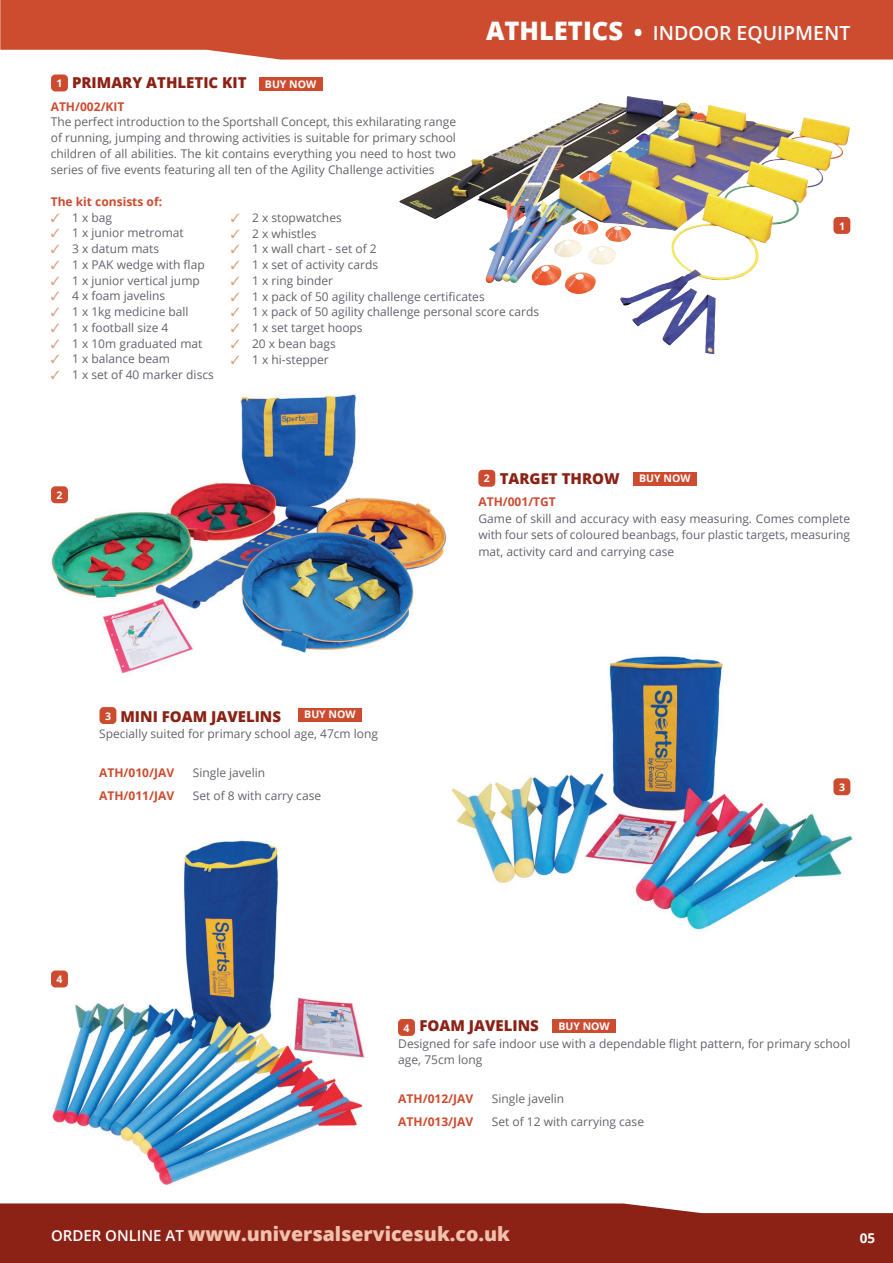
<style>
.page{position:relative;width:893px;height:1263px;background:#fff}
.page>*{position:absolute;margin:0;border:0;box-sizing:border-box;transform-origin:0 0}
.t1{font:800 19.5px "Open Sans";color:#f0c2ad}
.t2{font:600 19.5px "Open Sans";color:#fff}
.t3{font:800 15px "Open Sans";color:#8c2115}
.t4{font:700 13.5px "Open Sans";color:#fff}
.t5{font:12px/15.8px "Open Sans";color:#62636c;text-align:justify}
.t6{font:700 12px "Open Sans";color:#cd4b2f}
.t7{font:700 10.5px "Open Sans";color:#fff}
.s1{font-weight:800;font-size:25.5px}
.s2{font-weight:800;font-size:21px}
.s3{color:#e49d81}
.s4{font-weight:600;font-size:15px;color:#fff}
</style>
<div class="page">
<div style="left:0;top:0;width:893px;height:60px;background:#cd4b2f"></div>
<div style="left:0;top:1203px;width:893px;height:60px;background:#8c2115"></div>
<img style="left:399px;top:98px;width:313px;height:229px">
<img style="left:51px;top:394px;width:397px;height:280px">
<img style="left:451px;top:656px;width:402px;height:274px">
<img style="left:51px;top:840px;width:314px;height:345px">
<div style="left:51px;top:75px;width:17px;height:16px;background:#cd4b2f;border-radius:4px"></div>
<div style="left:833px;top:217px;width:17px;height:17px;background:#cd4b2f;border-radius:4px"></div>
<div style="left:833px;top:778px;width:17px;height:17px;background:#cd4b2f;border-radius:4px"></div>
<div style="left:51px;top:970px;width:17px;height:17px;background:#cd4b2f;border-radius:4px"></div>
<div style="left:51px;top:486px;width:17px;height:17px;background:#cd4b2f;border-radius:4px"></div>
<div style="left:478px;top:470px;width:17px;height:17px;background:#cd4b2f;border-radius:4px"></div>
<div style="left:99px;top:707px;width:17px;height:17px;background:#cd4b2f;border-radius:4px"></div>
<div style="left:398px;top:1019px;width:17px;height:17px;background:#cd4b2f;border-radius:4px"></div>
<div style="left:259px;top:77px;width:64px;height:13px;background:#cd4b2f"></div>
<div style="left:634px;top:472px;width:63px;height:13px;background:#cd4b2f"></div>
<div style="left:299px;top:708px;width:63px;height:13px;background:#cd4b2f"></div>
<div style="left:553px;top:1019px;width:63px;height:14px;background:#cd4b2f"></div>
<h1 class="t2" style="left:486px;top:19px;width:366px"><span class="s1">ATHLETICS</span> <span class="s2">•</span> INDOOR EQUIPMENT</h1>
<p class="t3" style="left:72px;top:71px;width:176px">PRIMARY ATHLETIC KIT</p>
<p class="t6" style="left:51px;top:98px;width:75px">ATH/002/KIT</p>
<p class="t5" style="left:51px;top:114px;width:407px">The perfect introduction to the Sportshall Concept, this exhilarating range of running, jumping and throwing activities is suitable for primary school children of all abilities. The kit contains everything you need to host two series of five events featuring all ten of the Agility Challenge activities</p>
<p class="t6" style="left:51px;top:193px;width:113px">The kit consists of:</p>
<p class="t5" style="left:51px;top:209px;width:63px"><span class="s3">✓</span> 1 x bag</p>
<p class="t5" style="left:51px;top:225px;width:135px"><span class="s3">✓</span> 1 x junior metromat</p>
<p class="t5" style="left:51px;top:241px;width:110px"><span class="s3">✓</span> 3 x datum mats</p>
<p class="t5" style="left:51px;top:256px;width:156px"><span class="s3">✓</span> 1 x PAK wedge with flap</p>
<p class="t5" style="left:51px;top:272px;width:151px"><span class="s3">✓</span> 1 x junior vertical jump</p>
<p class="t5" style="left:51px;top:288px;width:116px"><span class="s3">✓</span> 4 x foam javelins</p>
<p class="t5" style="left:51px;top:304px;width:139px"><span class="s3">✓</span> 1 x 1kg medicine ball</p>
<p class="t5" style="left:51px;top:319px;width:119px"><span class="s3">✓</span> 1 x football size 4</p>
<p class="t5" style="left:51px;top:335px;width:153px"><span class="s3">✓</span> 1 x 10m graduated mat</p>
<p class="t5" style="left:51px;top:351px;width:121px"><span class="s3">✓</span> 1 x balance beam</p>
<p class="t5" style="left:51px;top:366px;width:165px"><span class="s3">✓</span> 1 x set of 40 marker discs</p>
<p class="t7" style="left:57px;top:76px;width:7px">1</p>
<p class="t7" style="left:265px;top:76px;width:53px">BUY NOW</p>
<p class="t5" style="left:231px;top:209px;width:112px"><span class="s3">✓</span> 2 x stopwatches</p>
<p class="t5" style="left:231px;top:225px;width:87px"><span class="s3">✓</span> 2 x whistles</p>
<p class="t5" style="left:231px;top:241px;width:147px"><span class="s3">✓</span> 1 x wall chart - set of 2</p>
<p class="t5" style="left:231px;top:256px;width:149px"><span class="s3">✓</span> 1 x set of activity cards</p>
<p class="t5" style="left:231px;top:272px;width:104px"><span class="s3">✓</span> 1 x ring binder</p>
<p class="t5" style="left:231px;top:288px;width:255px"><span class="s3">✓</span> 1 x pack of 50 agility challenge certificates</p>
<p class="t5" style="left:231px;top:304px;width:310px"><span class="s3">✓</span> 1 x pack of 50 agility challenge personal score cards</p>
<p class="t5" style="left:231px;top:319px;width:133px"><span class="s3">✓</span> 1 x set target hoops</p>
<p class="t5" style="left:231px;top:335px;width:107px"><span class="s3">✓</span> 20 x bean bags</p>
<p class="t5" style="left:231px;top:351px;width:99px"><span class="s3">✓</span> 1 x hi-stepper</p>
<p class="t7" style="left:839px;top:218px;width:7px">1</p>
<p class="t7" style="left:57px;top:488px;width:7px">2</p>
<p class="t7" style="left:304px;top:707px;width:53px">BUY NOW</p>
<p class="t3" style="left:120px;top:705px;width:162px">MINI FOAM JAVELINS</p>
<p class="t5" style="left:99px;top:726px;width:280px">Specially suited for primary school age, 47cm long</p>
<p class="t6" style="left:99px;top:764px;width:76px">ATH/010/JAV</p>
<p class="t5" style="left:193px;top:765px;width:74px">Single javelin</p>
<p class="t6" style="left:99px;top:787px;width:76px">ATH/011/JAV</p>
<p class="t5" style="left:193px;top:787px;width:130px">Set of 8 with carry case</p>
<p class="t7" style="left:105px;top:708px;width:7px">3</p>
<p class="t3" style="left:500px;top:467px;width:122px">TARGET THROW</p>
<p class="t6" style="left:478px;top:493px;width:79px">ATH/001/TGT</p>
<p class="t5" style="left:478px;top:510px;width:373px;line-height:16.5px">Game of skill and accuracy with easy measuring. Comes complete with four sets of coloured beanbags, four plastic targets, measuring mat, activity card and carrying case</p>
<p class="t7" style="left:484px;top:471px;width:7px">2</p>
<p class="t7" style="left:639px;top:471px;width:53px">BUY NOW</p>
<p class="t7" style="left:839px;top:780px;width:7px">3</p>
<p class="t7" style="left:57px;top:972px;width:7px">4</p>
<p class="t3" style="left:420px;top:1014px;width:121px">FOAM JAVELINS</p>
<p class="t5" style="left:398px;top:1035px;width:454px;line-height:16.5px">Designed for safe indoor use with a dependable flight pattern, for primary school age, 75cm long</p>
<p class="t6" style="left:398px;top:1090px;width:76px">ATH/012/JAV</p>
<p class="t5" style="left:492px;top:1091px;width:74px">Single javelin</p>
<p class="t6" style="left:398px;top:1113px;width:76px">ATH/013/JAV</p>
<p class="t5" style="left:492px;top:1113px;width:154px">Set of 12 with carrying case</p>
<p class="t7" style="left:558px;top:1019px;width:53px">BUY NOW</p>
<p class="t7" style="left:404px;top:1020px;width:7px">4</p>
<h1 class="t1" style="left:51px;top:1219px;width:460px"><span class="s4">ORDER ONLINE AT</span> www.universalservicesuk.co.uk</h1>
<p class="t4" style="left:860px;top:1228px;width:17px">05</p>
</div>
